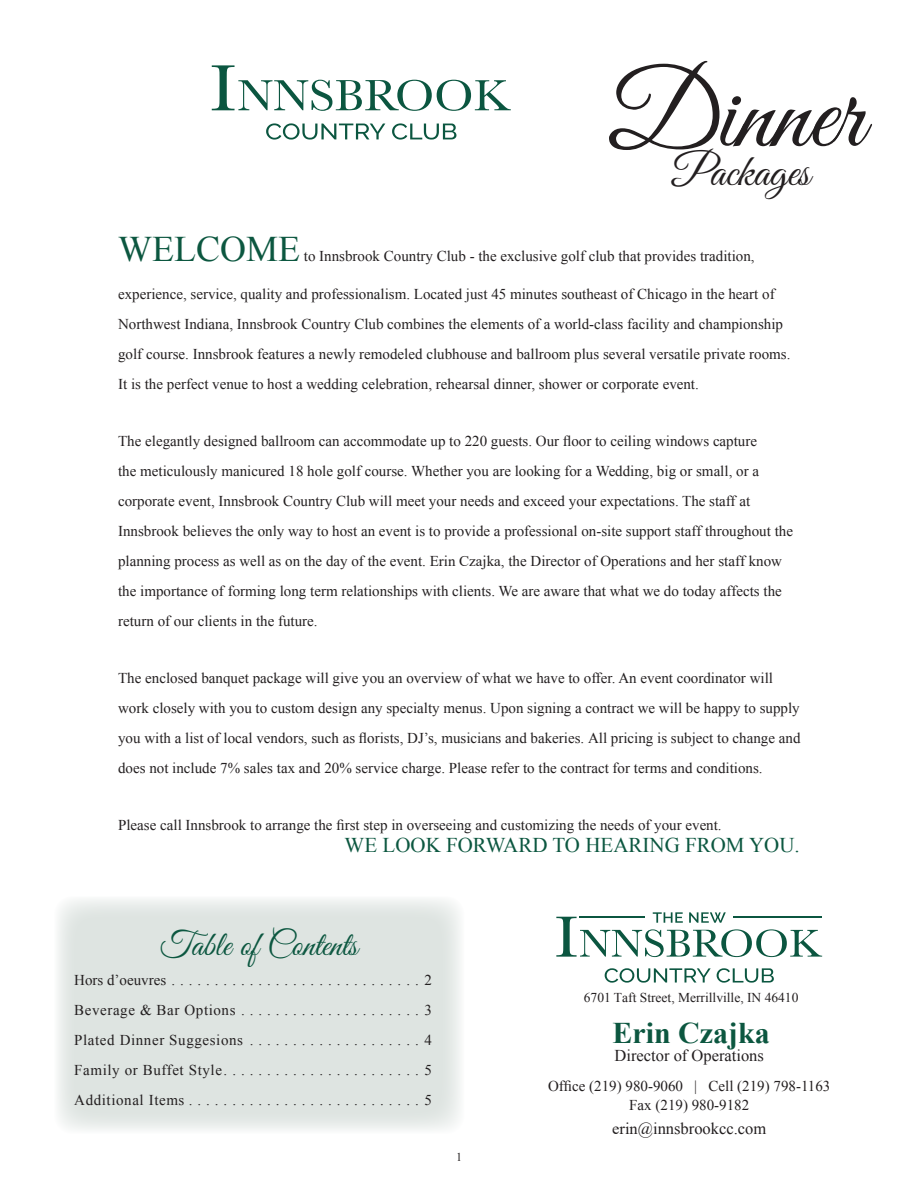
<style>
.page{position:relative;width:918px;height:1188px;background:#fff}
.page>*{position:absolute;margin:0;border:0;box-sizing:border-box;transform-origin:0 0}
.t1{font:108px "Great Vibes";color:#231f20}
.t2{font:45px "Great Vibes";color:#231f20}
.t3{font:36px "Times New Roman";color:#0c5740}
.t4{font:34.5px "Great Vibes";color:#0c5740}
.t5{font:700 30px "Times New Roman";color:#0c5740}
.t6{font:21px "Times New Roman";color:#0c5740}
.t7{font:16.5px "Times New Roman";color:#231f20}
.t8{font:15px/30px "Times New Roman";color:#231f20}
.t9{font:13.5px "Times New Roman";color:#231f20}
.t10{font:12px "Times New Roman";color:#231f20}
</style>
<div class="page">
<div style="left:54px;top:896px;width:410px;height:238px;background:#dee4e1;border-radius:18px"></div>
<svg style="left:605px;top:968px;width:106px;height:15px"></svg>
<svg style="left:717px;top:968px;width:57px;height:15px"></svg>
<svg style="left:556px;top:912px;width:266px;height:45px"></svg>
<hr style="left:733px;top:917px;width:89px;height:1px;background:#0b5640">
<svg style="left:266px;top:123px;width:119px;height:17px"></svg>
<svg style="left:392px;top:123px;width:64px;height:17px"></svg>
<svg style="left:212px;top:65px;width:299px;height:46px"></svg>
<h1 class="t1" style="left:609px;top:54px;width:257px">Dinner</h1>
<h2 class="t2" style="left:673px;top:147px;width:139px">Packages</h2>
<h3 class="t3" style="left:118px;top:224px;width:183px">WELCOME</h3>
<p class="t8" style="left:304px;top:240px;width:452px">to Innsbrook Country Club - the exclusive golf club that provides tradition,</p>
<p class="t8" style="left:118px;top:279px;width:674px">experience, service, quality and professionalism. Located just 45 minutes southeast of Chicago in the heart of Northwest Indiana, Innsbrook Country Club combines the elements of a world-class facility and championship golf course. Innsbrook features a newly remodeled clubhouse and ballroom plus several versatile private rooms.<br>It is the perfect venue to host a wedding celebration, rehearsal dinner, shower or corporate event.</p>
<p class="t8" style="left:118px;top:426px;width:676px">The elegantly designed ballroom can accommodate up to 220 guests. Our floor to ceiling windows capture<br>the meticulously manicured 18 hole golf course. Whether you are looking for a Wedding, big or small, or a corporate event, Innsbrook Country Club will meet your needs and exceed your expectations. The staff at Innsbrook believes the only way to host an event is to provide a professional on-site support staff throughout the planning process as well as on the day of the event. Erin Czajka, the Director of Operations and her staff know the importance of forming long term relationships with clients. We are aware that what we do today affects the return of our clients in the future.</p>
<p class="t8" style="left:118px;top:663px;width:684px">The enclosed banquet package will give you an overview of what we have to offer. An event coordinator will work closely with you to custom design any specialty menus. Upon signing a contract we will be happy to supply you with a list of local vendors, such as florists, DJ’s, musicians and bakeries. All pricing is subject to change and does not include 7% sales tax and 20% service charge. Please refer to the contract for terms and conditions.</p>
<p class="t8" style="left:118px;top:810px;width:605px">Please call Innsbrook to arrange the first step in overseeing and customizing the needs of your event.</p>
<h3 class="t6" style="left:345px;top:831px;width:457px">WE LOOK FORWARD TO HEARING FROM YOU.</h3>
<h3 class="t4" style="left:160px;top:926px;width:199px">Table of Contents</h3>
<p class="t8" style="left:74px;top:965px;width:359px;text-align:justify">Hors d’oeuvres . . . . . . . . . . . . . . . . . . . . . . . . . . . . . 2<br>Beverage &amp; Bar Options . . . . . . . . . . . . . . . . . . . . . 3<br>Plated Dinner Suggesions . . . . . . . . . . . . . . . . . . . . 4<br>Family or Buffet Style . . . . . . . . . . . . . . . . . . . . . . . 5<br>Additional Items . . . . . . . . . . . . . . . . . . . . . . . . . . . 5</p>
<p class="t10" style="left:456px;top:1149px;width:7px">1</p>
<p class="t9" style="left:584px;top:989px;width:216px">6701 Taft Street, Merrillville, IN 46410</p>
<h3 class="t5" style="left:612px;top:1011px;width:159px">Erin Czajka</h3>
<p class="t7" style="left:615px;top:1044px;width:151px">Director of Operations</p>
<p class="t8" style="left:548px;top:1076px;width:284px;line-height:19.5px;text-align:center">Office (219) 980-9060 | Cell (219) 798-1163<br>Fax (219) 980-9182</p>
<p class="t7" style="left:612px;top:1117px;width:156px">erin@innsbrookcc.com</p>
</div>
